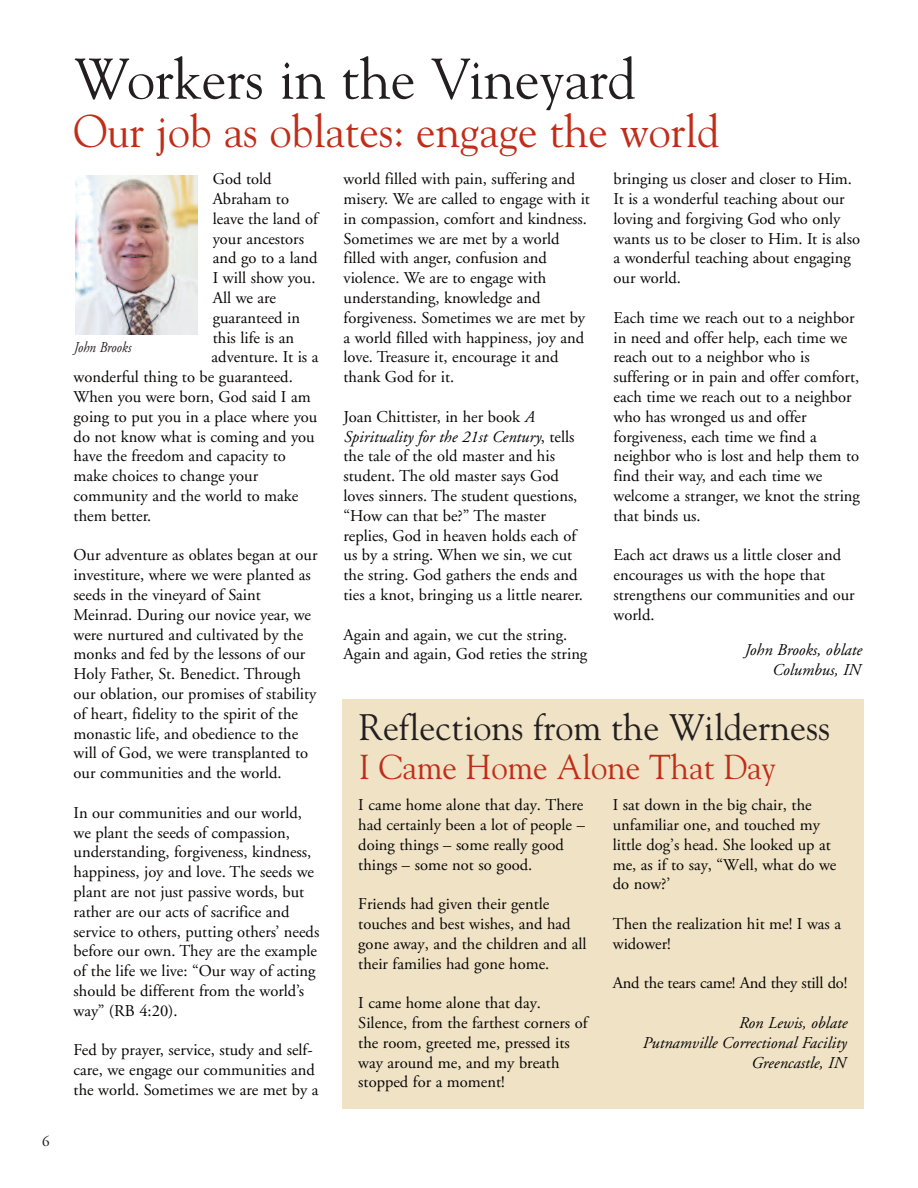
<style>
.page{position:relative;width:918px;height:1188px;background:#fff}
.page>*{position:absolute;margin:0;border:0;box-sizing:border-box;transform-origin:0 0}
.t1{font:57px "Goudy";color:#231f20}
.t2{font:45.75px "Goudy";color:#c02d19;scale:.96 1}
.t3{font:36.75px "Goudy";color:#231f20}
.t4{font:34.5px "Goudy";color:#c02d19;scale:.95 1}
.t5{font:16.5px/19.8px "Adobe Garamond";color:#070504}
.t6{font:16.5px/19.8px "Adobe Garamond Pro";color:#070504}
.t7{font:italic 16.5px/19.8px "Adobe Garamond";color:#070504;text-align:right}
.t8{font:italic 15px "Adobe Garamond";color:#231f20;scale:.87 1}
.t9{font:15px "Adobe Garamond";color:#231f20}
.s1{font-style:italic}
</style>
<div class="page">
<img style="left:75px;top:175px;width:123px;height:160px">
<div style="left:342px;top:699px;width:522px;height:409px;background:#efe2c5"></div>
<p class="t9" style="left:42px;top:1136px;width:9px">6</p>
<h1 class="t1" style="left:74px;top:46px;width:563px">Workers in the Vineyard</h1>
<h2 class="t2" style="left:74px;top:105px;width:674px">Our job as oblates: engage the world</h2>
<p class="t5" style="left:614px;top:171px;width:248px">bringing us closer and closer to Him.<br>It is a wonderful teaching about our loving and forgiving God who only wants us to be closer to Him. It is also a wonderful teaching about engaging our world.</p>
<p class="t5" style="left:614px;top:309px;width:248px">Each time we reach out to a neighbor in need and offer help, each time we reach out to a neighbor who is suffering or in pain and offer comfort, each time we reach out to a neighbor who has wronged us and offer forgiveness, each time we find a neighbor who is lost and help them to find their way, and each time we welcome a stranger, we knot the string that binds us.</p>
<p class="t5" style="left:614px;top:547px;width:243px">Each act draws us a little closer and encourages us with the hope that strengthens our communities and our world.</p>
<p class="t7" style="left:744px;top:641px;width:119px">John Brooks, oblate<br>Columbus, IN</p>
<p class="t5" style="left:213px;top:171px;width:60px">God told</p>
<p class="t5" style="left:213px;top:190px;width:78px">Abraham to</p>
<p class="t5" style="left:213px;top:210px;width:107px">leave the land of</p>
<p class="t5" style="left:213px;top:230px;width:93px">your ancestors</p>
<p class="t5" style="left:213px;top:250px;width:106px">and go to a land</p>
<p class="t5" style="left:213px;top:270px;width:104px">I will show you.</p>
<p class="t5" style="left:213px;top:289px;width:65px">All we are</p>
<p class="t5" style="left:213px;top:309px;width:89px">guaranteed in</p>
<p class="t5" style="left:213px;top:329px;width:83px">this life is an</p>
<p class="t5" style="left:212px;top:349px;width:108px">adventure. It is a</p>
<p class="t5" style="left:74px;top:369px;width:221px">wonderful thing to be guaranteed.</p>
<p class="t5" style="left:74px;top:388px;width:239px">When you were born, God said I am</p>
<p class="t5" style="left:74px;top:408px;width:245px">going to put you in a place where you</p>
<p class="t5" style="left:74px;top:428px;width:243px">do not know what is coming and you</p>
<p class="t5" style="left:74px;top:448px;width:214px">have the freedom and capacity to</p>
<p class="t5" style="left:74px;top:468px;width:186px">make choices to change your</p>
<p class="t5" style="left:74px;top:487px;width:226px">community and the world to make</p>
<p class="t5" style="left:74px;top:507px;width:79px">them better.</p>
<p class="t5" style="left:74px;top:547px;width:245px">Our adventure as oblates began at our investiture, where we were planted as seeds in the vineyard of Saint Meinrad. During our novice year, we were nurtured and cultivated by the monks and fed by the lessons of our Holy Father, St. Benedict. Through our oblation, our promises of stability of heart, fidelity to the spirit of the monastic life, and obedience to the will of God, we were transplanted to our communities and the world.</p>
<p class="t5" style="left:74px;top:804px;width:247px">In our communities and our world, we plant the seeds of compassion, understanding, forgiveness, kindness, happiness, joy and love. The seeds we plant are not just passive words, but rather are our acts of sacrifice and service to others, putting others’ needs before our own. They are the example of the life we live: “Our way of acting should be different from the world’s way” (RB 4:20).</p>
<p class="t5" style="left:74px;top:1042px;width:246px">Fed by prayer, service, study and self&shy;care, we engage our communities and the world. Sometimes we are met by a</p>
<p class="t5" style="left:344px;top:171px;width:248px">world filled with pain, suffering and misery. We are called to engage with it in compassion, comfort and kindness.<br>Sometimes we are met by a world filled with anger, confusion and violence. We are to engage with understanding, knowledge and forgiveness. Sometimes we are met by a world filled with happiness, joy and love. Treasure it, encourage it and thank God for it.</p>
<p class="t5" style="left:344px;top:408px;width:241px">Joan Chittister, in her book <span class="s1">A Spirituality for the 21st Century</span>, tells the tale of the old master and his student. The old master says God loves sinners. The student questions, “How can that be?” The master replies, God in heaven holds each of us by a string. When we sin, we cut the string. God gathers the ends and ties a knot, bringing us a little nearer.</p>
<p class="t5" style="left:344px;top:626px;width:245px">Again and again, we cut the string.<br>Again and again, God reties the string</p>
<p class="t8" style="left:73px;top:342px;width:68px">John Brooks</p>
<h3 class="t3" style="left:359px;top:706px;width:472px">Reflections from the Wilderness</h3>
<h3 class="t4" style="left:359px;top:746px;width:441px">I Came Home Alone That Day</h3>
<p class="t6" style="left:358px;top:797px;width:228px">I came home alone that day. There had certainly been a lot of people – doing things – some really good things – some not so good.</p>
<p class="t6" style="left:358px;top:896px;width:230px">Friends had given their gentle touches and best wishes, and had gone away, and the children and all their families had gone home.</p>
<p class="t6" style="left:358px;top:995px;width:231px">I came home alone that day.<br>Silence, from the farthest corners of the room, greeted me, pressed its way around me, and my breath stopped for a moment!</p>
<p class="t6" style="left:613px;top:797px;width:225px">I sat down in the big chair, the unfamiliar one, and touched my little dog’s head. She looked up at me, as if to say, “Well, what do we do now?’</p>
<p class="t6" style="left:613px;top:915px;width:230px">Then the realization hit me! I was a widower!</p>
<p class="t6" style="left:613px;top:975px;width:236px">And the tears came! And they still do!</p>
<p class="t7" style="left:642px;top:1014px;width:206px">Ron Lewis, oblate<br>Putnamville Correctional Facility<br>Greencastle, IN</p>
</div>
